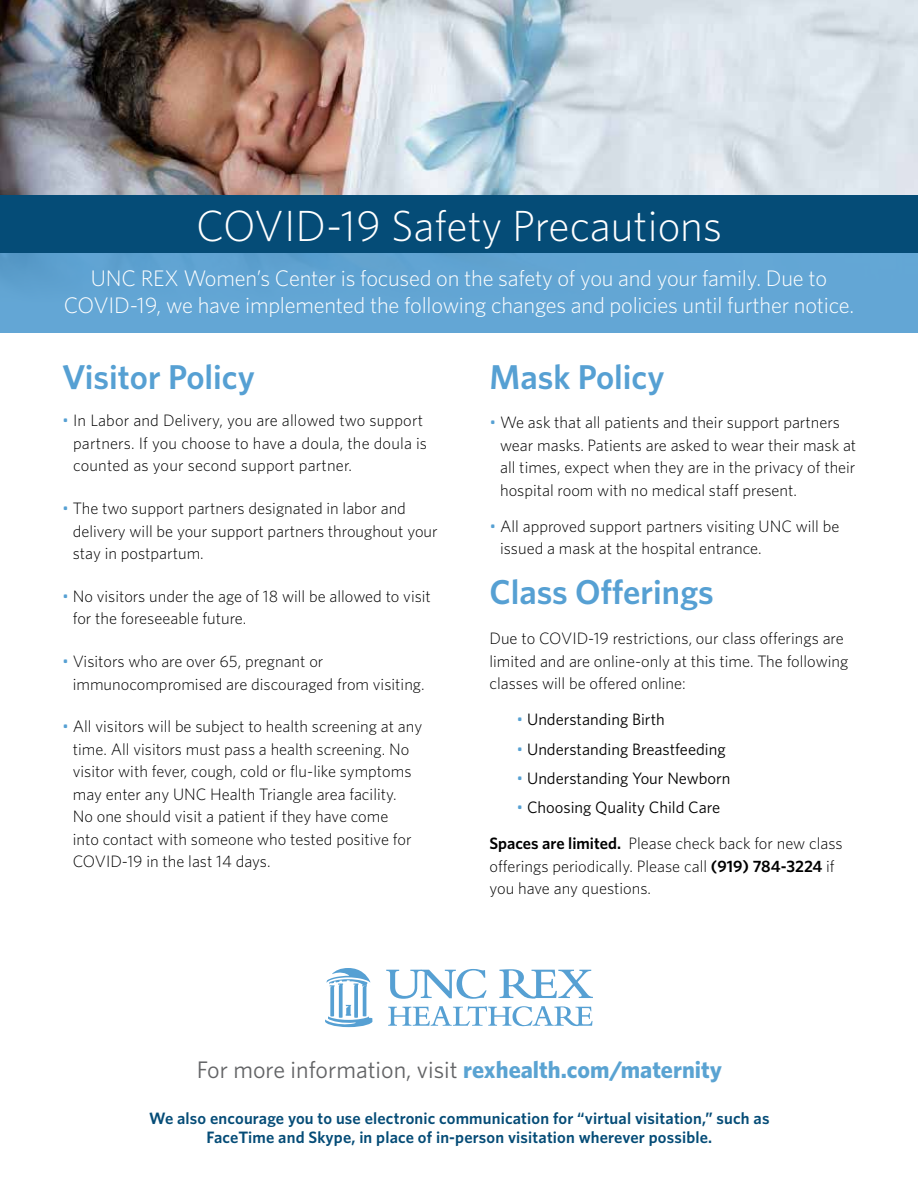
<style>
.page{position:relative;width:918px;height:1188px;background:#fff}
.page>*{position:absolute;margin:0;border:0;box-sizing:border-box;transform-origin:0 0}
.t1{font:300 43.65px "Whitney";color:#fff}
.t2{font:600 34.5px "Whitney";color:#56a0d3}
.t3{font:24px "Whitney";color:#636466}
.t4{font:300 22.5px/27px "Whitney";letter-spacing:-.01em;color:#fff;text-align:center}
.t5{font:300 16.5px/22.5px "Whitney";color:#000}
.t6{font:600 16.5px/19.5px "Whitney";letter-spacing:.01em;color:#054c77;text-align:center}
.t7{font:16.5px "Whitney";color:#000}
.s1{color:#56a0d3}
.s2{font-weight:300;color:#56a0d3}
.s3{font-weight:400}
.s4{font-weight:600}
.s5{font-weight:700;color:#5aa3d2}
</style>
<div class="page">
<img style="left:0;top:0;width:918px;height:196px">
<div style="left:0;top:253px;width:918px;height:80px;background:#63a6d5"></div>
<div style="left:0;top:196px;width:918px;height:57px;background:#054c77"></div>
<svg style="left:325px;top:968px;width:47px;height:59px"></svg>
<svg style="left:386px;top:969px;width:101px;height:30px"></svg>
<svg style="left:499px;top:969px;width:94px;height:30px"></svg>
<svg style="left:388px;top:1006px;width:205px;height:20px"></svg>
<h1 class="t1" style="left:196px;top:197px;width:527px">COVID-19 Safety Precautions</h1>
<h3 class="t4" style="left:64px;top:264px;width:792px">UNC REX Women’s Center is focused on the safety of you and your family. Due to<br>COVID-19, we have implemented the following changes and policies until further notice.</h3>
<h2 class="t2" style="left:62px;top:354px;width:194px">Visitor Policy</h2>
<p class="t5" style="left:73px;top:409px;width:356px;text-indent:-11px"><span class="s1">•</span> In Labor and Delivery, you are allowed two support partners. If you choose to have a doula, the doula is counted as your second support partner.</p>
<p class="t5" style="left:73px;top:497px;width:366px;text-indent:-11px"><span class="s1">•</span> The two support partners designated in labor and delivery will be your support partners throughout your stay in postpartum.</p>
<p class="t5" style="left:73px;top:584px;width:360px;text-indent:-11px"><span class="s1">•</span> No visitors under the age of 18 will be allowed to visit for the foreseeable future.</p>
<p class="t5" style="left:73px;top:650px;width:353px;text-indent:-11px"><span class="s1">•</span> Visitors who are over 65, pregnant or immunocompromised are discouraged from visiting.</p>
<p class="t5" style="left:73px;top:715px;width:351px;text-indent:-11px"><span class="s1">•</span> All visitors will be subject to health screening at any time. All visitors must pass a health screening. No visitor with fever, cough, cold or flu-like symptoms may enter any UNC Health Triangle area facility.<br>No one should visit a patient if they have come<br>into contact with someone who tested positive for COVID-19 in the last 14 days.</p>
<h2 class="t2" style="left:490px;top:354px;width:177px">Mask Policy</h2>
<p class="t5" style="left:500px;top:411px;width:358px;text-indent:-11px"><span class="s1">•</span> We ask that all patients and their support partners wear masks. Patients are asked to wear their mask at all times, expect when they are in the privacy of their hospital room with no medical staff present.</p>
<p class="t5" style="left:500px;top:514px;width:341px;text-indent:-11px"><span class="s1">•</span> All approved support partners visiting UNC will be issued a mask at the hospital entrance.</p>
<h2 class="t2" style="left:490px;top:569px;width:226px">Class Offerings</h2>
<p class="t5" style="left:490px;top:627px;width:360px">Due to COVID-19 restrictions, our class offerings are limited and are online-only at this time. The following classes will be offered online:</p>
<p class="t7" style="left:517px;top:709px;width:150px"><span class="s2">•</span> Understanding Birth</p>
<p class="t7" style="left:517px;top:738px;width:211px"><span class="s2">•</span> Understanding Breastfeeding</p>
<p class="t7" style="left:517px;top:767px;width:216px"><span class="s2">•</span> Understanding Your Newborn</p>
<p class="t5" style="left:490px;top:789px;width:355px;line-height:36px;text-indent:27px"><span class="s1">•</span> <span class="s3">Choosing Quality Child Care<br></span><span class="s4">Spaces are limited.</span> Please check back for new class</p>
<p class="t5" style="left:490px;top:854px;width:347px">offerings periodically. Please call <span class="s4">(919) 784-3224</span> if you have any questions.</p>
<h3 class="t3" style="left:197px;top:1053px;width:527px">For more information, visit <span class="s5">rexhealth.com/maternity</span></h3>
<p class="t6" style="left:149px;top:1108px;width:622px">We also encourage you to use electronic communication for “virtual visitation,” such as<br>FaceTime and Skype, in place of in-person visitation wherever possible.</p>
</div>
